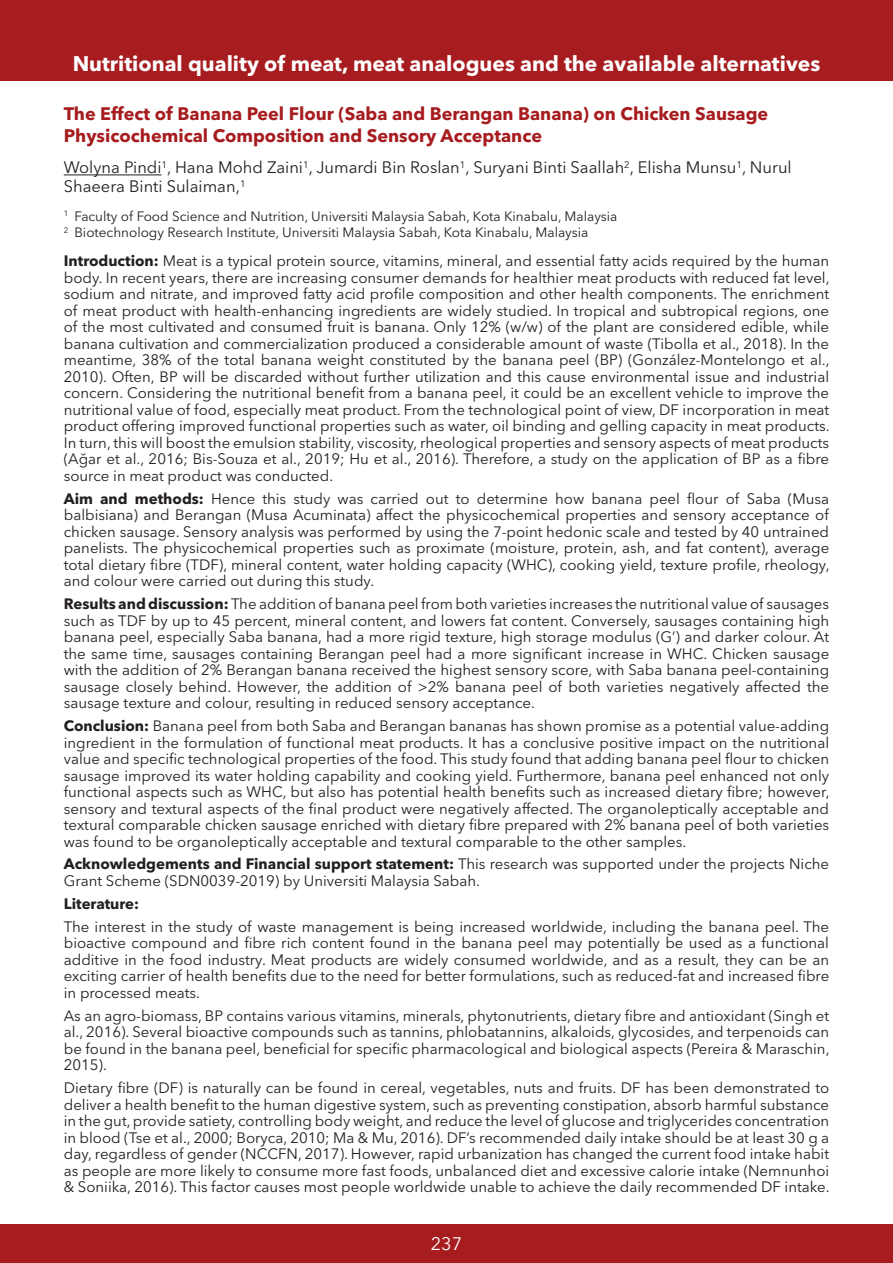
<style>
.page{position:relative;width:893px;height:1263px;background:#fff}
.page>*{position:absolute;margin:0;border:0;box-sizing:border-box;transform-origin:0 0}
.Nagłówek_strony_abst{font:700 21px "Avenir Next LT Pro";color:#fff}
.Tytuł_abstraktu_Oral{font:700 18px/21.6px "Avenir Next LT Pro";color:#a61c1f}
.t1{font:18px "Avenir Next LT Pro";color:#fff}
.Autorzy{font:16.5px/19px "Avenir Next LT Pro";color:#231f20}
.Tekst_Oral_Presentat{font:15px/16.5px "Avenir Next LT Pro";color:#231f20;text-align:justify}
.Tekst_Oral_Presentat-2{font:700 15px "Avenir Next LT Pro";color:#231f20}
.Afiliacja{font:13.5px "Avenir Next LT Pro";color:#231f20}
.Afiliacja__ostatnia{font:13.5px "Avenir Next LT Pro";color:#231f20}
.s1{font-weight:700}
</style>
<div class="page">
<div style="left:0;top:1225px;width:893px;height:38px;background:#a61c1f"></div>
<div style="left:0;top:0;width:893px;height:81px;background:#a61c1f"></div>
<hr style="left:64px;top:174px;width:98px;height:1px;background:#231f20">
<p class="Nagłówek_strony_abst" style="left:73px;top:51px;width:749px">Nutritional quality of meat, meat analogues and the available alternatives</p>
<p class="Tytuł_abstraktu_Oral" style="left:64px;top:103px;width:706px">The Effect of Banana Peel Flour (Saba and Berangan Banana) on Chicken Sausage<br>Physicochemical Composition and Sensory Acceptance</p>
<p class="Autorzy" style="left:64px;top:158px;width:729px">Wolyna Pindi<sup>1</sup>, Hana Mohd Zaini<sup>1</sup>, Jumardi Bin Roslan<sup>1</sup>, Suryani Binti Saallah<sup>2</sup>, Elisha Munsu<sup>1</sup>, Nurul<br>Shaeera Binti Sulaiman,<sup>1</sup></p>
<p class="Afiliacja" style="left:64px;top:208px;width:555px"><sup>1</sup> Faculty of Food Science and Nutrition, Universiti Malaysia Sabah, Kota Kinabalu, Malaysia</p>
<p class="Afiliacja__ostatnia" style="left:64px;top:224px;width:526px"><sup>2</sup> Biotechnology Research Institute, Universiti Malaysia Sabah, Kota Kinabalu, Malaysia</p>
<p class="Tekst_Oral_Presentat" style="left:64px;top:253px;width:767px"><span class="s1">Introduction:</span> Meat is a typical protein source, vitamins, mineral, and essential fatty acids required by the human body. In recent years, there are increasing consumer demands for healthier meat products with reduced fat level, sodium and nitrate, and improved fatty acid profile composition and other health components. The enrichment of meat product with health-enhancing ingredients are widely studied. In tropical and subtropical regions, one of the most cultivated and consumed fruit is banana. Only 12% (w/w) of the plant are considered edible, while banana cultivation and commercialization produced a considerable amount of waste (Tibolla et al., 2018). In the meantime, 38% of the total banana weight constituted by the banana peel (BP) (González-Montelongo et al., 2010). Often, BP will be discarded without further utilization and this cause environmental issue and industrial concern. Considering the nutritional benefit from a banana peel, it could be an excellent vehicle to improve the nutritional value of food, especially meat product. From the technological point of view, DF incorporation in meat product offering improved functional properties such as water, oil binding and gelling capacity in meat products.<br>In turn, this will boost the emulsion stability, viscosity, rheological properties and sensory aspects of meat products (Ağar et al., 2016; Bis-Souza et al., 2019; Hu et al., 2016). Therefore, a study on the application of BP as a fibre source in meat product was conducted.</p>
<p class="Tekst_Oral_Presentat" style="left:64px;top:490px;width:767px"><span class="s1">Aim and methods:</span> Hence this study was carried out to determine how banana peel flour of Saba (Musa balbisiana) and Berangan (Musa Acuminata) affect the physicochemical properties and sensory acceptance of chicken sausage. Sensory analysis was performed by using the 7-point hedonic scale and tested by 40 untrained panelists. The physicochemical properties such as proximate (moisture, protein, ash, and fat content), average total dietary fibre (TDF), mineral content, water holding capacity (WHC), cooking yield, texture profile, rheology, and colour were carried out during this study.</p>
<p class="Tekst_Oral_Presentat" style="left:64px;top:596px;width:767px"><span class="s1">Results and discussion:</span> The addition of banana peel from both varieties increases the nutritional value of sausages such as TDF by up to 45 percent, mineral content, and lowers fat content. Conversely, sausages containing high banana peel, especially Saba banana, had a more rigid texture, high storage modulus (G’) and darker colour. At the same time, sausages containing Berangan peel had a more significant increase in WHC. Chicken sausage with the addition of 2% Berangan banana received the highest sensory score, with Saba banana peel-containing sausage closely behind. However, the addition of &gt;2% banana peel of both varieties negatively affected the sausage texture and colour, resulting in reduced sensory acceptance.</p>
<p class="Tekst_Oral_Presentat" style="left:64px;top:717px;width:767px"><span class="s1">Conclusion:</span> Banana peel from both Saba and Berangan bananas has shown promise as a potential value-adding ingredient in the formulation of functional meat products. It has a conclusive positive impact on the nutritional value and specific technological properties of the food. This study found that adding banana peel flour to chicken sausage improved its water holding capability and cooking yield. Furthermore, banana peel enhanced not only functional aspects such as WHC, but also has potential health benefits such as increased dietary fibre; however, sensory and textural aspects of the final product were negatively affected. The organoleptically acceptable and textural comparable chicken sausage enriched with dietary fibre prepared with 2% banana peel of both varieties was found to be organoleptically acceptable and textural comparable to the other samples.</p>
<p class="Tekst_Oral_Presentat" style="left:64px;top:856px;width:767px"><span class="s1">Acknowledgements and Financial support statement:</span> This research was supported under the projects Niche<br>Grant Scheme (SDN0039-2019) by Universiti Malaysia Sabah.</p>
<p class="Tekst_Oral_Presentat-2" style="left:64px;top:894px;width:77px">Literature:</p>
<p class="Tekst_Oral_Presentat" style="left:64px;top:918px;width:767px">The interest in the study of waste management is being increased worldwide, including the banana peel. The bioactive compound and fibre rich content found in the banana peel may potentially be used as a functional additive in the food industry. Meat products are widely consumed worldwide, and as a result, they can be an exciting carrier of health benefits due to the need for better formulations, such as reduced-fat and increased fibre in processed meats.</p>
<p class="Tekst_Oral_Presentat" style="left:64px;top:1007px;width:767px">As an agro-biomass, BP contains various vitamins, minerals, phytonutrients, dietary fibre and antioxidant (Singh et al., 2016). Several bioactive compounds such as tannins, phlobatannins, alkaloids, glycosides, and terpenoids can be found in the banana peel, beneficial for specific pharmacological and biological aspects (Pereira &amp; Maraschin, 2015).</p>
<p class="Tekst_Oral_Presentat" style="left:64px;top:1079px;width:767px">Dietary fibre (DF) is naturally can be found in cereal, vegetables, nuts and fruits. DF has been demonstrated to deliver a health benefit to the human digestive system, such as preventing constipation, absorb harmful substance in the gut, provide satiety, controlling body weight, and reduce the level of glucose and triglycerides concentration in blood (Tse et al., 2000; Boryca, 2010; Ma &amp; Mu, 2016). DF’s recommended daily intake should be at least 30 g a day, regardless of gender (NCCFN, 2017). However, rapid urbanization has changed the current food intake habit as people are more likely to consume more fast foods, unbalanced diet and excessive calorie intake (Nemnunhoi &amp; Soniika, 2016). This factor causes most people worldwide unable to achieve the daily recommended DF intake.</p>
<p class="t1" style="left:431px;top:1233px;width:33px">237</p>
</div>
